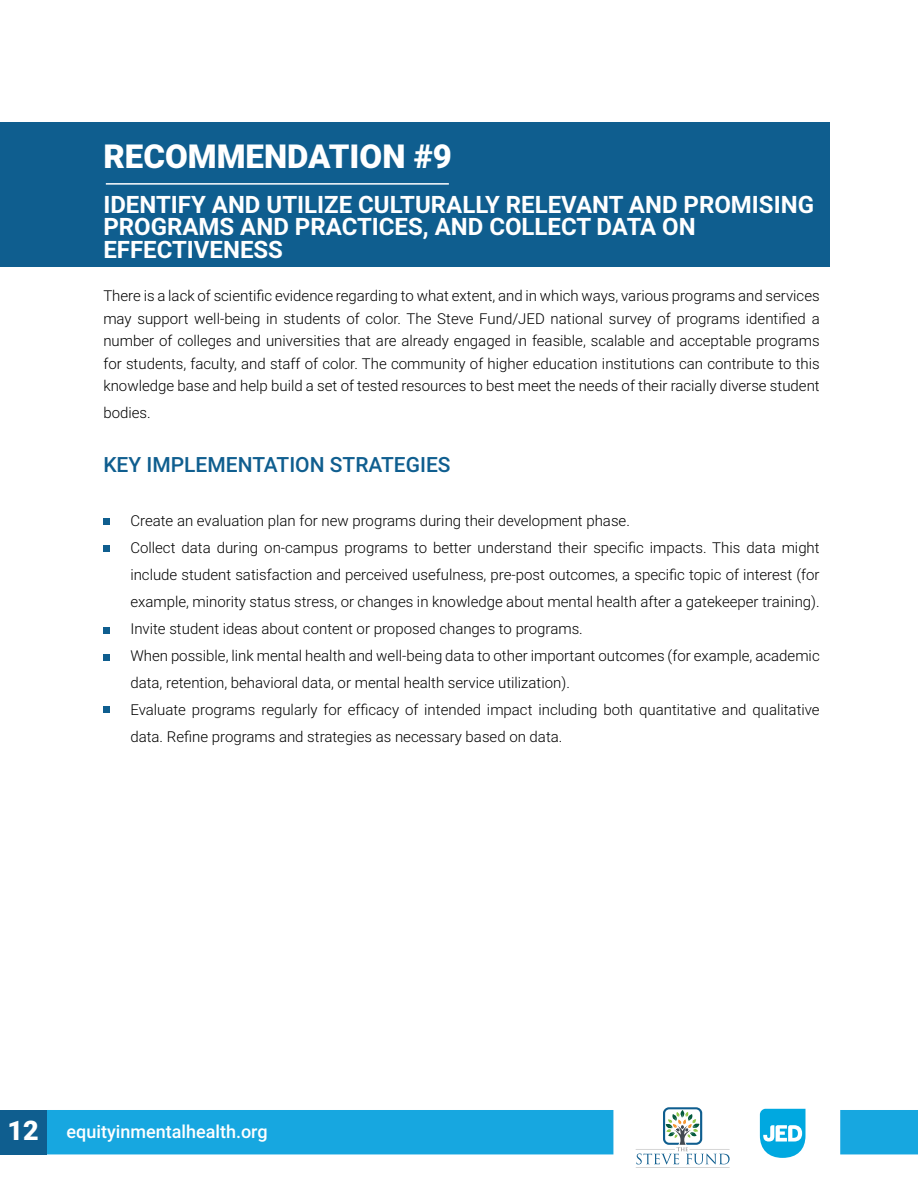
<style>
.page{position:relative;width:918px;height:1188px;background:#fff}
.page>*{position:absolute;margin:0;border:0;box-sizing:border-box;transform-origin:0 0}
.t1{font:900 33px "Roboto";color:#fff}
.t2{font:900 27px "Roboto";color:#fff}
.t3{font:700 24px/22.5px "Roboto";color:#fff}
.t4{font:500 21px "Roboto";color:#0f5e8f}
.t5{font:500 18px "Roboto";color:#fff}
.t6{font:300 15px/22.5px "Roboto";color:#000101;text-align:justify}
</style>
<div class="page">
<div style="left:0;top:123px;width:829px;height:144px;background:#0f5e8f"></div>
<div style="left:47px;top:1110px;width:566px;height:44px;background:#17a7e0"></div>
<div style="left:840px;top:1110px;width:78px;height:44px;background:#17a7e0"></div>
<div style="left:0;top:1110px;width:47px;height:44px;background:#0f5e8f"></div>
<svg style="left:636px;top:1107px;width:94px;height:61px"></svg>
<svg style="left:760px;top:1109px;width:45px;height:49px"></svg>
<div style="left:103px;top:627px;width:7px;height:6px;background:#0f5e8f"></div>
<div style="left:103px;top:706px;width:7px;height:7px;background:#0f5e8f"></div>
<div style="left:103px;top:654px;width:7px;height:7px;background:#0f5e8f"></div>
<hr style="left:106px;top:183px;width:343px;height:2px;background:#fff">
<div style="left:103px;top:545px;width:7px;height:7px;background:#0f5e8f"></div>
<div style="left:103px;top:518px;width:7px;height:7px;background:#0f5e8f"></div>
<h1 class="t1" style="left:103px;top:133px;width:350px">RECOMMENDATION #9</h1>
<h3 class="t3" style="left:103px;top:192px;width:712px">IDENTIFY AND UTILIZE CULTURALLY RELEVANT AND PROMISING<br>PROGRAMS AND PRACTICES, AND COLLECT DATA ON<br>EFFECTIVENESS</h3>
<p class="t6" style="left:103px;top:284px;width:718px">There is a lack of scientific evidence regarding to what extent, and in which ways, various programs and services may support well-being in students of color. The Steve Fund/JED national survey of programs identified a number of colleges and universities that are already engaged in feasible, scalable and acceptable programs for students, faculty, and staff of color. The community of higher education institutions can contribute to this knowledge base and help build a set of tested resources to best meet the needs of their racially diverse student</p>
<p class="t6" style="left:103px;top:401px;width:49px">bodies.</p>
<h3 class="t4" style="left:103px;top:450px;width:349px">KEY IMPLEMENTATION STRATEGIES</h3>
<p class="t6" style="left:103px;top:509px;width:528px">• Create an evaluation plan for new programs during their development phase.</p>
<p class="t6" style="left:130px;top:534px;width:691px;line-height:27px;text-indent:-27px">• Collect data during on-campus programs to better understand their specific impacts. This data might include student satisfaction and perceived usefulness, pre-post outcomes, a specific topic of interest (for example, minority status stress, or changes in knowledge about mental health after a gatekeeper training).</p>
<p class="t6" style="left:103px;top:617px;width:481px">• Invite student ideas about content or proposed changes to programs.</p>
<p class="t6" style="left:130px;top:642px;width:691px;line-height:27px;text-indent:-27px">• When possible, link mental health and well-being data to other important outcomes (for example, academic data, retention, behavioral data, or mental health service utilization).</p>
<p class="t6" style="left:130px;top:696px;width:691px;line-height:27px;text-indent:-27px">• Evaluate programs regularly for efficacy of intended impact including both quantitative and qualitative data. Refine programs and strategies as necessary based on data.</p>
<h2 class="t2" style="left:7px;top:1112px;width:33px">12</h2>
<p class="t5" style="left:67px;top:1119px;width:203px">equityinmentalhealth.org</p>
</div>
